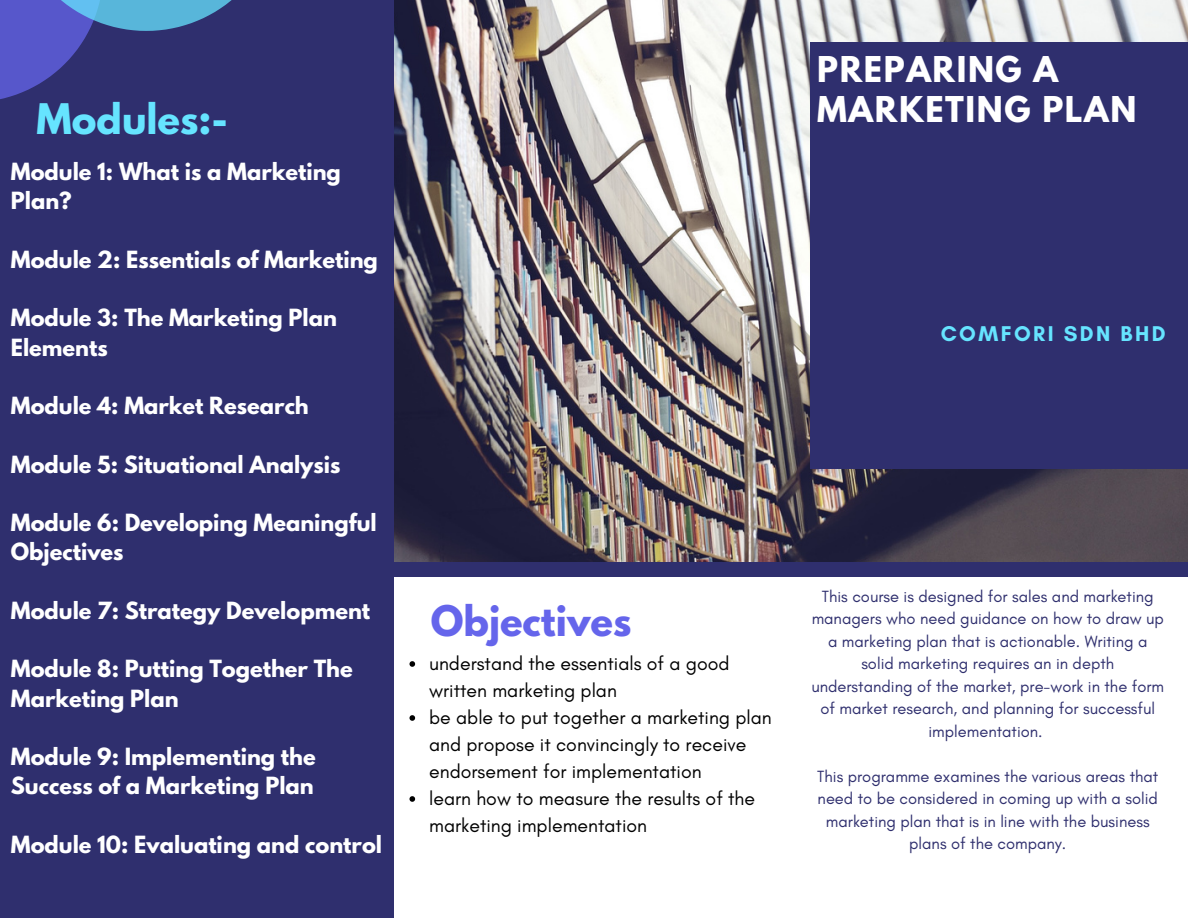
<style>
.page{position:relative;width:1188px;height:918px;background:#fff}
.page>*{position:absolute;margin:0;border:0;box-sizing:border-box;transform-origin:0 0}
.t1{font:700 37.35px "League Spartan";color:#6565eb}
.t2{font:700 37.35px "League Spartan";color:#66e4ff}
.t3{font:700 31.5px/39.3px "League Spartan";letter-spacing:.05em;color:#fff}
.t4{font:700 21.75px "Glacial Indifference";letter-spacing:.11em;color:#66e4ff}
.t5{font:700 21px/29.2px "League Spartan";color:#fff}
.t6{font:19.5px/27px "Glacial Indifference";color:#000}
.t7{font:16.5px/22.5px "Glacial Indifference";color:#2f2f6e;text-align:center}
</style>
<div class="page">
<img style="left:394px;top:0;width:794px;height:562px">
<div style="left:0;top:0;width:394px;height:918px;background:#2f2f6e"></div>
<svg style="left:0;top:0;width:89px;height:99px;fill:#5757cb"></svg>
<svg style="left:13px;top:0;width:219px;height:31px;background:#5183c5"></svg>
<div style="left:810px;top:43px;width:378px;height:425px;background:#2f2f6e"></div>
<svg style="left:410px;top:661px;width:5px;height:6px"></svg>
<svg style="left:410px;top:715px;width:5px;height:6px"></svg>
<svg style="left:410px;top:796px;width:5px;height:6px"></svg>
<p class="t2" style="left:37px;top:101px;width:193px">Modules:-</p>
<p class="t5" style="left:11px;top:160px;width:332px">Module 1: What is a Marketing<br>Plan?</p>
<p class="t5" style="left:11px;top:247px;width:369px">Module 2: Essentials of Marketing</p>
<p class="t5" style="left:11px;top:306px;width:328px">Module 3: The Marketing Plan<br>Elements</p>
<p class="t5" style="left:11px;top:394px;width:299px">Module 4: Market Research</p>
<p class="t5" style="left:11px;top:452px;width:331px">Module 5: Situational Analysis</p>
<p class="t5" style="left:11px;top:511px;width:367px">Module 6: Developing Meaningful<br>Objectives</p>
<p class="t5" style="left:11px;top:598px;width:361px">Module 7: Strategy Development</p>
<p class="t5" style="left:11px;top:657px;width:343px">Module 8: Putting Together The<br>Marketing Plan</p>
<p class="t5" style="left:11px;top:745px;width:306px">Module 9: Implementing the<br>Success of a Marketing Plan</p>
<p class="t5" style="left:11px;top:832px;width:373px">Module 10: Evaluating and control</p>
<p class="t3" style="left:817px;top:54px;width:321px">PREPARING A<br>MARKETING PLAN</p>
<p class="t4" style="left:941px;top:320px;width:226px">COMFORI SDN BHD</p>
<p class="t1" style="left:431px;top:602px;width:202px">Objectives</p>
<p class="t6" style="left:429px;top:650px;width:302px">understand the essentials of a good written marketing plan</p>
<p class="t6" style="left:429px;top:704px;width:344px">be able to put together a marketing plan and propose it convincingly to receive endorsement for implementation</p>
<p class="t6" style="left:429px;top:785px;width:328px">learn how to measure the results of the marketing implementation</p>
<p class="t7" style="left:811px;top:585px;width:354px">This course is designed for sales and marketing managers who need guidance on how to draw up a marketing plan that is actionable. Writing a solid marketing requires an in depth understanding of the market, pre-work in the form of market research, and planning for successful implementation.</p>
<p class="t7" style="left:817px;top:765px;width:343px">This programme examines the various areas that need to be considered in coming up with a solid marketing plan that is in line with the business plans of the company.</p>
</div>
